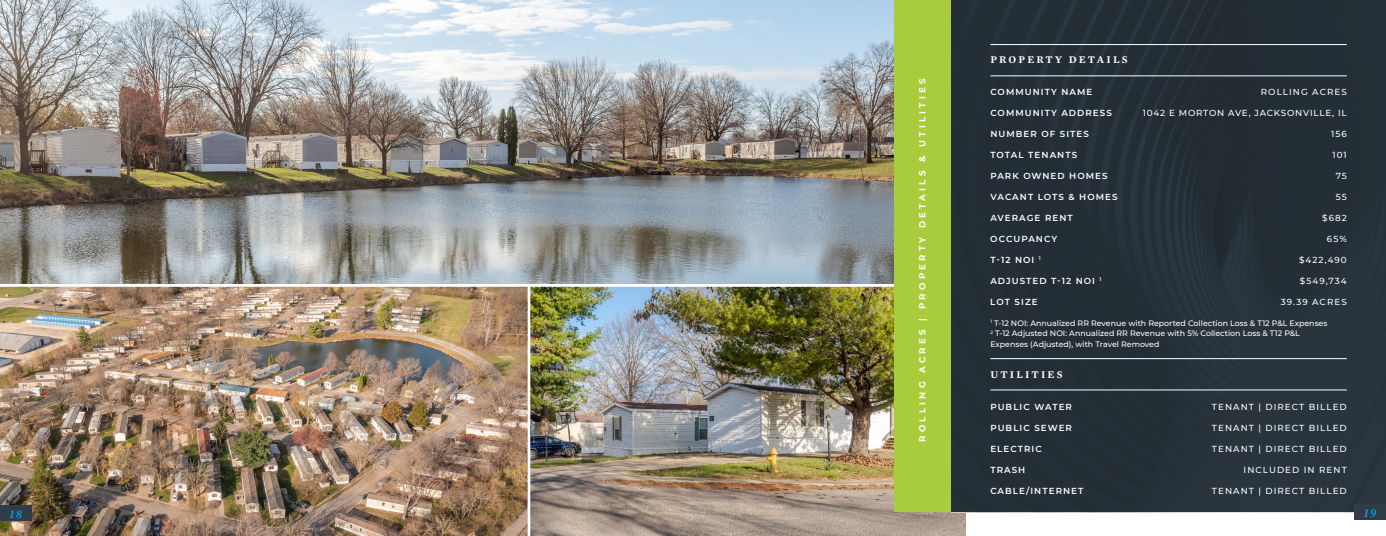
<style>
.page{position:relative;width:1386px;height:536px;background:#fff}
.page>*{position:absolute;margin:0;border:0;box-sizing:border-box;transform-origin:0 0}
.t1{font:italic 600 12.25px "Mercury Text G1";color:#069ad9}
.t2{font:600 10.5px "Mercury Text G1";letter-spacing:.2em;color:#fff}
.t3{font:600 8.75px "Montserrat";letter-spacing:.12em;color:#fff}
.t4{font:500 8.75px "Montserrat";letter-spacing:.12em;color:#fff}
.t5{font:700 8.75px "Montserrat";letter-spacing:.36em;color:#fff}
.t6{font:500 8.75px "Montserrat";letter-spacing:.09em;color:#fff}
.t7{font:500 7.88px "Montserrat";color:#fff}
</style>
<div class="page">
<img style="left:0;top:286px;width:528px;height:250px">
<img style="left:530px;top:286px;width:439px;height:250px">
<img style="left:0;top:0;width:895px;height:286px">
<div style="left:951px;top:0;width:435px;height:512px;background:#242e36"></div>
<hr style="left:990px;top:76px;width:357px;height:1px;background:#fff">
<hr style="left:990px;top:44px;width:357px;height:1px;background:#fff">
<div style="left:895px;top:0;width:56px;height:512px;background:#a8cc3b"></div>
<hr style="left:990px;top:389px;width:357px;height:1px;background:#fff">
<hr style="left:990px;top:358px;width:357px;height:1px;background:#fff">
<div style="left:1354px;top:504px;width:32px;height:15px;background:#303d47"></div>
<div style="left:0;top:505px;width:32px;height:15px;background:#303d47"></div>
<p class="t5" style="left:916px;top:441px;width:364px;rotate:-90deg">ROLLING ACRES | PROPERTY DETAILS &amp; UTILITIES</p>
<p class="t2" style="left:990px;top:52px;width:139px">PROPERTY DETAILS</p>
<p class="t3" style="left:990px;top:85px;width:103px">COMMUNITY NAME</p>
<p class="t4" style="left:1261px;top:85px;width:87px">ROLLING ACRES</p>
<p class="t3" style="left:990px;top:106px;width:123px">COMMUNITY ADDRESS</p>
<p class="t6" style="left:1143px;top:106px;width:205px">1042 E MORTON AVE, JACKSONVILLE, IL</p>
<p class="t3" style="left:990px;top:127px;width:100px">NUMBER OF SITES</p>
<p class="t4" style="left:1331px;top:127px;width:17px">156</p>
<p class="t3" style="left:990px;top:148px;width:88px">TOTAL TENANTS</p>
<p class="t4" style="left:1332px;top:148px;width:16px">101</p>
<p class="t3" style="left:990px;top:169px;width:119px">PARK OWNED HOMES</p>
<p class="t4" style="left:1336px;top:169px;width:13px">75</p>
<p class="t3" style="left:990px;top:190px;width:129px">VACANT LOTS &amp; HOMES</p>
<p class="t4" style="left:1336px;top:190px;width:13px">55</p>
<p class="t3" style="left:990px;top:211px;width:84px">AVERAGE RENT</p>
<p class="t4" style="left:1322px;top:211px;width:26px">$682</p>
<p class="t3" style="left:990px;top:232px;width:68px">OCCUPANCY</p>
<p class="t4" style="left:1327px;top:232px;width:21px">65%</p>
<p class="t3" style="left:990px;top:253px;width:52px">T-12 NOI <sup>1</sup></p>
<p class="t4" style="left:1299px;top:253px;width:49px">$422,490</p>
<p class="t3" style="left:990px;top:274px;width:113px">ADJUSTED T-12 NOI <sup>1</sup></p>
<p class="t4" style="left:1300px;top:274px;width:48px">$549,734</p>
<p class="t3" style="left:990px;top:295px;width:49px">LOT SIZE</p>
<p class="t4" style="left:1281px;top:295px;width:67px">39.39 ACRES</p>
<p class="t7" style="left:990px;top:317px;width:339px"><sup>1</sup> T-12 NOI: Annualized RR Revenue with Reported Collection Loss &amp; T12 P&amp;L Expenses</p>
<p class="t7" style="left:990px;top:328px;width:311px"><sup>2</sup> T-12 Adjusted NOI: Annualized RR Revenue with 5% Collection Loss &amp; T12 P&amp;L</p>
<p class="t7" style="left:990px;top:338px;width:171px">Expenses (Adjusted), with Travel Removed</p>
<p class="t2" style="left:990px;top:367px;width:74px">UTILITIES</p>
<p class="t3" style="left:990px;top:400px;width:83px">PUBLIC WATER</p>
<p class="t4" style="left:1212px;top:400px;width:136px">TENANT | DIRECT BILLED</p>
<p class="t3" style="left:990px;top:421px;width:83px">PUBLIC SEWER</p>
<p class="t4" style="left:1212px;top:421px;width:136px">TENANT | DIRECT BILLED</p>
<p class="t3" style="left:990px;top:463px;width:37px">TRASH</p>
<p class="t4" style="left:1244px;top:463px;width:105px">INCLUDED IN RENT</p>
<p class="t3" style="left:990px;top:442px;width:53px">ELECTRIC</p>
<p class="t4" style="left:1212px;top:442px;width:136px">TENANT | DIRECT BILLED</p>
<p class="t3" style="left:990px;top:484px;width:95px">CABLE/INTERNET</p>
<p class="t4" style="left:1212px;top:484px;width:136px">TENANT | DIRECT BILLED</p>
<h1 class="t1" style="left:9px;top:504px;width:14px">18</h1>
<h1 class="t1" style="left:1364px;top:503px;width:14px">19</h1>
</div>
